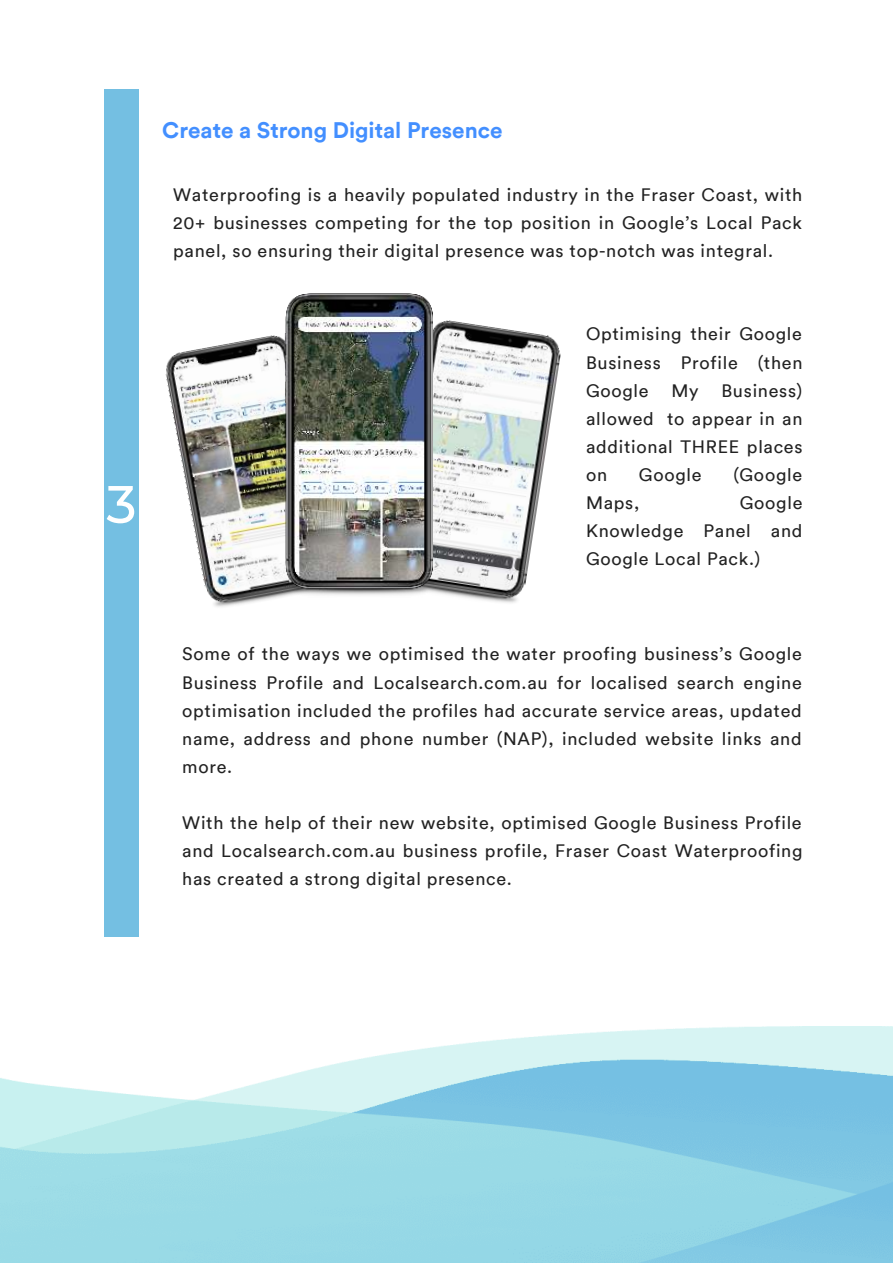
<style>
.page{position:relative;width:893px;height:1264px;background:#fff}
.page>*{position:absolute;margin:0;border:0;box-sizing:border-box;transform-origin:0 0}
.t1{font:500 52.65px "Montserrat";color:#fff}
.t2{font:700 22.5px "Circular TT";color:#438fff}
.t3{font:18px/28px "Circular TT";letter-spacing:.04em;color:#222;text-align:justify}
</style>
<div class="page">
<div style="left:104px;top:89px;width:35px;height:848px;background:#74bfe2"></div>
<img style="left:165px;top:335px;width:120px;height:272px">
<img style="left:432px;top:318px;width:129px;height:285px">
<img style="left:285px;top:293px;width:147px;height:303px">
<h1 class="t1" style="left:106px;top:467px;width:32px">3</h1>
<p class="t2" style="left:162px;top:116px;width:342px">Create a Strong Digital Presence</p>
<p class="t3" style="left:173px;top:180px;width:630px">Waterproofing is a heavily populated industry in the Fraser Coast, with 20+ businesses competing for the top position in Google’s Local Pack panel, so ensuring their digital presence was top-notch was integral.</p>
<p class="t3" style="left:586px;top:320px;width:218px">Optimising their Google Business Profile (then Google</p>
<p class="t3" style="left:586px;top:376px;width:218px;text-indent:135px">Business) allowed to appear in an additional THREE places on</p>
<p class="t3" style="left:671px;top:376px;width:29px">My</p>
<p class="t3" style="left:639px;top:460px;width:64px">Google</p>
<p class="t3" style="left:733px;top:460px;width:70px">(Google</p>
<p class="t3" style="left:586px;top:488px;width:218px;text-indent:154px">Google Knowledge Panel and Google Local Pack.)</p>
<p class="t3" style="left:586px;top:488px;width:55px">Maps,</p>
<p class="t3" style="left:182px;top:640px;width:621px">Some of the ways we optimised the water proofing business’s Google Business Profile and Localsearch.com.au for localised search engine optimisation included the profiles had accurate service areas, updated name, address and phone number (NAP), included website links and more.</p>
<p class="t3" style="left:182px;top:808px;width:621px">With the help of their new website, optimised Google Business Profile and Localsearch.com.au business profile, Fraser Coast Waterproofing has created a strong digital presence.</p>
</div>
